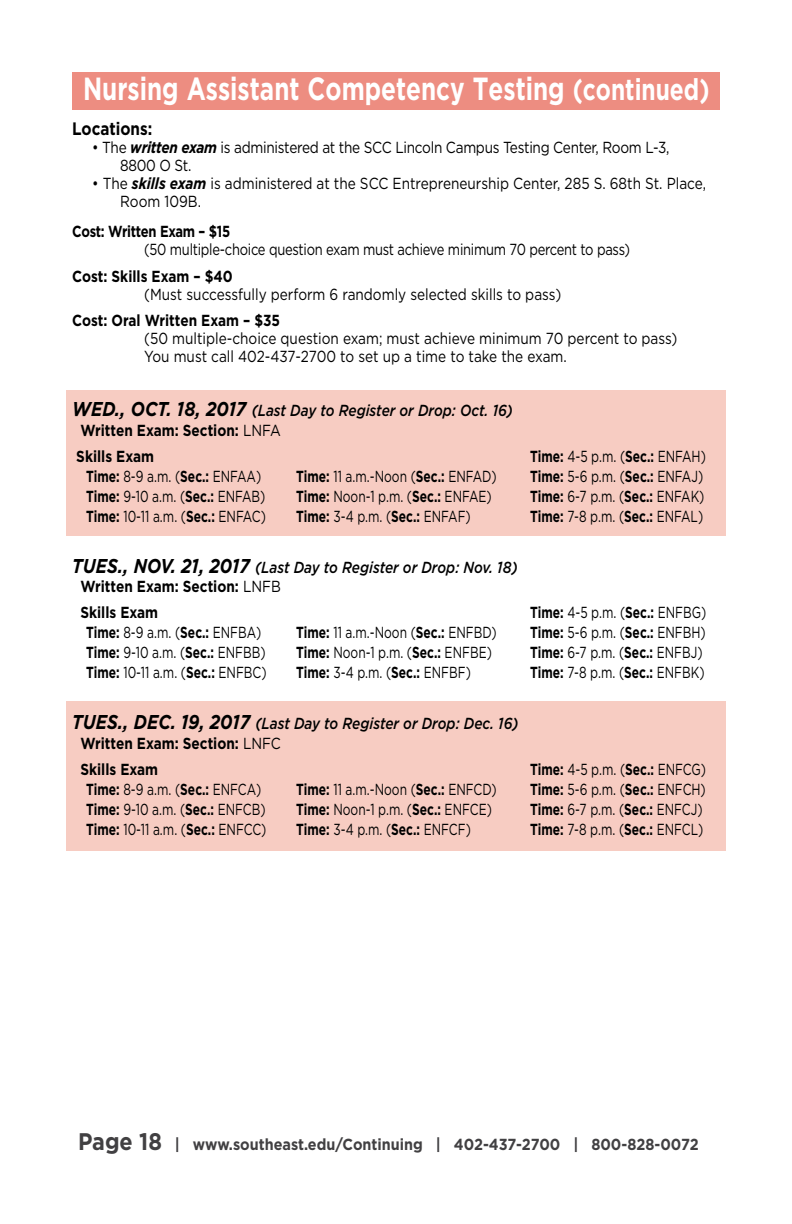
<style>
.page{position:relative;width:792px;height:1224px;background:#fff}
.page>*{position:absolute;margin:0;border:0;box-sizing:border-box;transform-origin:0 0}
.t1{font:700 32px "Gotham";color:#fff;scale:.76 1}
.t2{font:700 18px "Gotham";color:#000;scale:.85 1}
.t3{font:16px "Gotham";color:#000;scale:.75 1}
.t4{font:16px/18px "Gotham";color:#000;scale:.85 1}
.t5{font:italic 500 16px/19.8px "Gotham";color:#000;scale:.85 1}
.t6{font:16px/18px "Gotham";letter-spacing:-.02em;color:#000;scale:.85 1}
.t7{font:700 16px "Gotham";color:#000;scale:.85 1}
.t8{font:16px "Gotham";letter-spacing:-.02em;color:#000;scale:.81 1}
.t9{font:700 16px "Gotham";color:#414042;scale:.9 1}
.t10{font:700 16px "Gotham";letter-spacing:-.02em;color:#000;scale:.81 1}
.s1{font-size:30px}
.s2{font-weight:700;font-style:italic}
.s3{font-weight:700;font-size:20px}
.s4{font-weight:700;font-style:normal}
.s5{font-weight:400;font-style:normal}
.s6{font-weight:700}
.s7{font-size:24px}
</style>
<div class="page">
<div style="left:66px;top:390px;width:660px;height:146px;background:#f7ccc2"></div>
<div style="left:66px;top:702px;width:660px;height:149px;background:#f7ccc2"></div>
<div style="left:72px;top:72px;width:648px;height:38px;background:#ed8d81"></div>
<h1 class="t1" style="left:83px;top:67px;width:826px">Nursing Assistant Competency Testing <span class="s1">(continued)</span></h1>
<p class="t2" style="left:72px;top:117px;width:96px">Locations:</p>
<p class="t6" style="left:120px;top:138px;width:648px;text-indent:-28px">• The <span class="s2">written exam</span> is administered at the SCC Lincoln Campus Testing Center, Room L-3,<br>8800 O St.</p>
<p class="t4" style="left:120px;top:174px;width:691px;text-indent:-28px">• The <span class="s2">skills exam</span> is administered at the SCC Entrepreneurship Center, 285 S. 68th St. Place,<br>Room 109B.</p>
<p class="t10" style="left:72px;top:221px;width:197px">Cost: Written Exam – $15</p>
<p class="t8" style="left:144px;top:239px;width:601px">(50 multiple-choice question exam must achieve minimum 70 percent to pass)</p>
<p class="t7" style="left:72px;top:265px;width:190px">Cost: Skills Exam – $40</p>
<p class="t4" style="left:144px;top:285px;width:492px">(Must successfully perform 6 randomly selected skills to pass)</p>
<p class="t7" style="left:72px;top:310px;width:246px">Cost: Oral Written Exam – $35</p>
<p class="t4" style="left:144px;top:329px;width:629px">(50 multiple-choice question exam; must achieve minimum 70 percent to pass)<br>You must call 402-437-2700 to set up a time to take the exam.</p>
<p class="t5" style="left:80px;top:400px;width:510px;text-indent:-8px"><span class="s3">WED., OCT. 18, 2017</span> (Last Day to Register or Drop: Oct. 16)<br><span class="s4">Written Exam: Section:</span> <span class="s5">LNFA</span></p>
<p class="t7" style="left:76px;top:445px;width:93px">Skills Exam</p>
<p class="t3" style="left:530px;top:446px;width:236px"><span class="s6">Time:</span> 4-5 p.m. (<span class="s6">Sec.:</span> ENFAH)</p>
<p class="t3" style="left:86px;top:466px;width:235px"><span class="s6">Time:</span> 8-9 a.m. (<span class="s6">Sec.:</span> ENFAA)</p>
<p class="t3" style="left:296px;top:466px;width:269px"><span class="s6">Time:</span> 11 a.m.-Noon (<span class="s6">Sec.:</span> ENFAD)</p>
<p class="t3" style="left:530px;top:466px;width:232px"><span class="s6">Time:</span> 5-6 p.m. (<span class="s6">Sec.:</span> ENFAJ)</p>
<p class="t3" style="left:86px;top:486px;width:241px"><span class="s6">Time:</span> 9-10 a.m. (<span class="s6">Sec.:</span> ENFAB)</p>
<p class="t3" style="left:296px;top:486px;width:262px"><span class="s6">Time:</span> Noon-1 p.m. (<span class="s6">Sec.:</span> ENFAE)</p>
<p class="t3" style="left:530px;top:486px;width:234px"><span class="s6">Time:</span> 6-7 p.m. (<span class="s6">Sec.:</span> ENFAK)</p>
<p class="t3" style="left:86px;top:506px;width:241px"><span class="s6">Time:</span> 10-11 a.m. (<span class="s6">Sec.:</span> ENFAC)</p>
<p class="t3" style="left:296px;top:506px;width:234px"><span class="s6">Time:</span> 3-4 p.m. (<span class="s6">Sec.:</span> ENFAF)</p>
<p class="t3" style="left:530px;top:506px;width:232px"><span class="s6">Time:</span> 7-8 p.m. (<span class="s6">Sec.:</span> ENFAL)</p>
<p class="t5" style="left:80px;top:557px;width:516px;text-indent:-8px"><span class="s3">TUES., NOV. 21, 2017</span> (Last Day to Register or Drop: Nov. 18)<br><span class="s4">Written Exam: Section:</span> <span class="s5">LNFB</span></p>
<p class="t7" style="left:80px;top:602px;width:93px">Skills Exam</p>
<p class="t3" style="left:530px;top:602px;width:236px"><span class="s6">Time:</span> 4-5 p.m. (<span class="s6">Sec.:</span> ENFBG)</p>
<p class="t3" style="left:86px;top:622px;width:235px"><span class="s6">Time:</span> 8-9 a.m. (<span class="s6">Sec.:</span> ENFBA)</p>
<p class="t3" style="left:296px;top:622px;width:269px"><span class="s6">Time:</span> 11 a.m.-Noon (<span class="s6">Sec.:</span> ENFBD)</p>
<p class="t3" style="left:530px;top:622px;width:236px"><span class="s6">Time:</span> 5-6 p.m. (<span class="s6">Sec.:</span> ENFBH)</p>
<p class="t3" style="left:86px;top:642px;width:241px"><span class="s6">Time:</span> 9-10 a.m. (<span class="s6">Sec.:</span> ENFBB)</p>
<p class="t3" style="left:296px;top:642px;width:262px"><span class="s6">Time:</span> Noon-1 p.m. (<span class="s6">Sec.:</span> ENFBE)</p>
<p class="t3" style="left:530px;top:642px;width:231px"><span class="s6">Time:</span> 6-7 p.m. (<span class="s6">Sec.:</span> ENFBJ)</p>
<p class="t3" style="left:86px;top:662px;width:242px"><span class="s6">Time:</span> 10-11 a.m. (<span class="s6">Sec.:</span> ENFBC)</p>
<p class="t3" style="left:296px;top:662px;width:234px"><span class="s6">Time:</span> 3-4 p.m. (<span class="s6">Sec.:</span> ENFBF)</p>
<p class="t3" style="left:530px;top:662px;width:234px"><span class="s6">Time:</span> 7-8 p.m. (<span class="s6">Sec.:</span> ENFBK)</p>
<p class="t5" style="left:80px;top:713px;width:517px;text-indent:-8px"><span class="s3">TUES., DEC. 19, 2017</span> (Last Day to Register or Drop: Dec. 16)<br><span class="s4">Written Exam: Section:</span> <span class="s5">LNFC</span></p>
<p class="t7" style="left:80px;top:758px;width:93px">Skills Exam</p>
<p class="t3" style="left:530px;top:759px;width:236px"><span class="s6">Time:</span> 4-5 p.m. (<span class="s6">Sec.:</span> ENFCG)</p>
<p class="t3" style="left:86px;top:779px;width:235px"><span class="s6">Time:</span> 8-9 a.m. (<span class="s6">Sec.:</span> ENFCA)</p>
<p class="t3" style="left:296px;top:779px;width:269px"><span class="s6">Time:</span> 11 a.m.-Noon (<span class="s6">Sec.:</span> ENFCD)</p>
<p class="t3" style="left:530px;top:779px;width:236px"><span class="s6">Time:</span> 5-6 p.m. (<span class="s6">Sec.:</span> ENFCH)</p>
<p class="t3" style="left:86px;top:799px;width:241px"><span class="s6">Time:</span> 9-10 a.m. (<span class="s6">Sec.:</span> ENFCB)</p>
<p class="t3" style="left:296px;top:799px;width:262px"><span class="s6">Time:</span> Noon-1 p.m. (<span class="s6">Sec.:</span> ENFCE)</p>
<p class="t3" style="left:530px;top:799px;width:231px"><span class="s6">Time:</span> 6-7 p.m. (<span class="s6">Sec.:</span> ENFCJ)</p>
<p class="t3" style="left:86px;top:819px;width:242px"><span class="s6">Time:</span> 10-11 a.m. (<span class="s6">Sec.:</span> ENFCC)</p>
<p class="t3" style="left:296px;top:819px;width:234px"><span class="s6">Time:</span> 3-4 p.m. (<span class="s6">Sec.:</span> ENFCF)</p>
<p class="t3" style="left:530px;top:819px;width:232px"><span class="s6">Time:</span> 7-8 p.m. (<span class="s6">Sec.:</span> ENFCL)</p>
<p class="t9" style="left:78px;top:1133px;width:691px"><span class="s7">Page 18</span> | www.southeast.edu/Continuing | 402-437-2700 | 800-828-0072</p>
</div>
